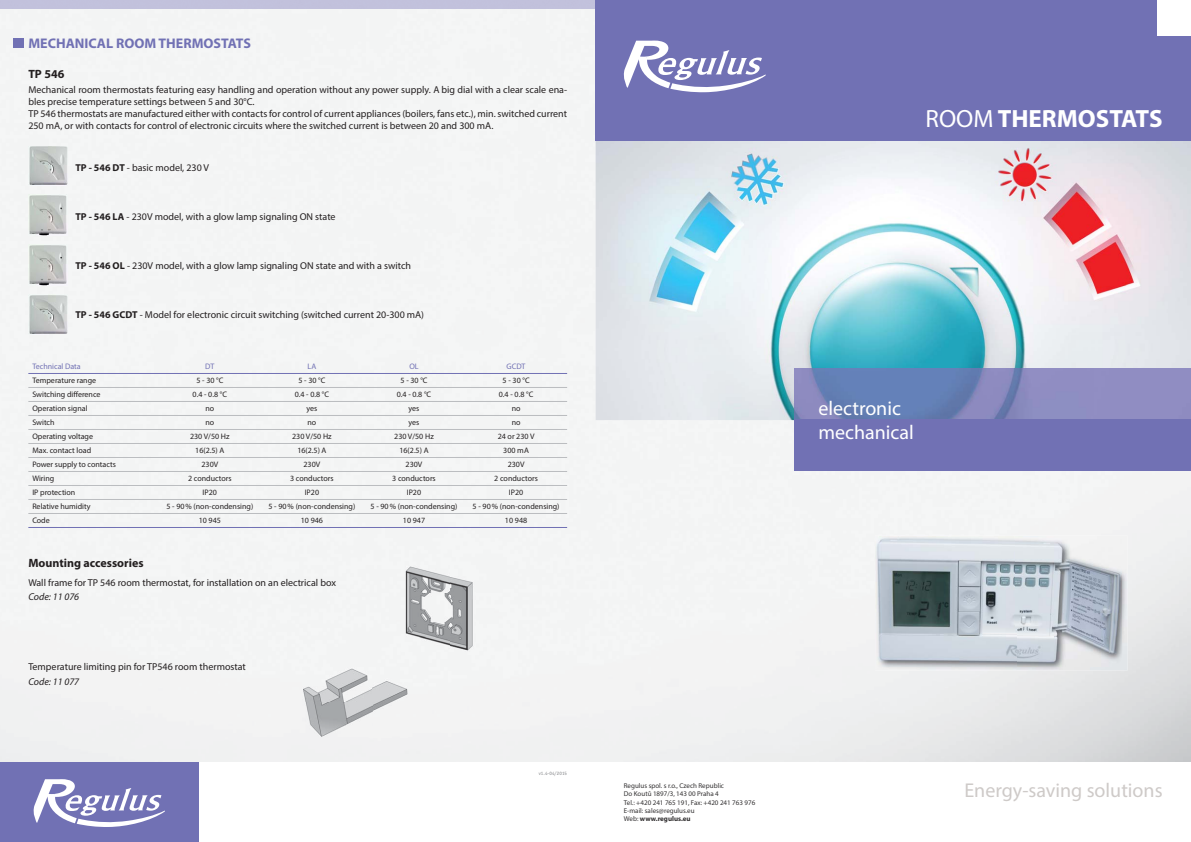
<style>
.page{position:relative;width:1191px;height:842px;background:#fff}
.page>*{position:absolute;margin:0;border:0;box-sizing:border-box;transform-origin:0 0}
.t1{font:700 25px "Myriad Pro";color:#fff}
.t2{font:20px "Myriad Pro";color:#cecac8}
.t3{font:20px/24px "Myriad Pro";color:#fff}
.t4{font:700 14px "Myriad Pro";color:#7171b4}
.t5{font:700 12px "Myriad Pro";color:#231f20}
.t6{font:10px/12px "Myriad Pro";color:#231f20}
.t7{font:italic 10px "Myriad Pro";color:#231f20}
.t8{font:8px "Myriad Pro";color:#231f20}
.t9{font:8px "Myriad Pro";color:#7171b4}
.t10{font:7px/8.4px "Myriad Pro";color:#323031}
.t11{font:5px "Officina Sans ITC Pro";letter-spacing:.015em;color:#808285}
.s1{font-weight:700}
.s2{font-weight:400}
</style>
<div class="page">
<img style="left:595px;top:140px;width:596px;height:280px">
<div style="left:0;top:0;width:595px;height:9px;background:#c2c1dc"></div>
<div style="left:0;top:763px;width:199px;height:79px;background:#7171b4"></div>
<svg style="left:33px;top:779px;width:132px;height:48px"></svg>
<div style="left:595px;top:0;width:596px;height:140px;background:#7171b4"></div>
<div style="left:1157px;top:0;width:34px;height:35px;background:#fff"></div>
<svg style="left:623px;top:41px;width:142px;height:51px"></svg>
<img style="left:875px;top:535px;width:252px;height:135px">
<img style="left:875px;top:536px;width:246px;height:130px">
<img style="left:28px;top:146px;width:40px;height:40px">
<img style="left:28px;top:294px;width:40px;height:40px">
<img style="left:28px;top:195px;width:39px;height:40px">
<img style="left:28px;top:245px;width:39px;height:40px">
<img style="left:401px;top:565px;width:74px;height:86px">
<img style="left:302px;top:667px;width:106px;height:70px">
<img style="left:794px;top:369px;width:397px;height:51px">
<div style="left:794px;top:420px;width:397px;height:51px;background:#7171b4"></div>
<div style="left:13px;top:38px;width:11px;height:10px;background:#7171b4"></div>
<hr style="left:28px;top:387px;width:539px;height:1px;background:#bbbdc0">
<hr style="left:28px;top:401px;width:539px;height:1px;background:#bbbdc0">
<hr style="left:28px;top:415px;width:539px;height:1px;background:#bbbdc0">
<hr style="left:28px;top:429px;width:539px;height:1px;background:#bbbdc0">
<hr style="left:28px;top:443px;width:539px;height:1px;background:#bbbdc0">
<hr style="left:28px;top:457px;width:539px;height:1px;background:#bbbdc0">
<hr style="left:28px;top:471px;width:539px;height:1px;background:#bbbdc0">
<hr style="left:28px;top:485px;width:539px;height:1px;background:#bbbdc0">
<hr style="left:28px;top:373px;width:539px;height:1px;background:#7171b4">
<hr style="left:28px;top:499px;width:539px;height:1px;background:#bbbdc0">
<hr style="left:28px;top:513px;width:539px;height:1px;background:#bbbdc0">
<hr style="left:28px;top:527px;width:539px;height:1px;background:#7171b4">
<h3 class="t4" style="left:28px;top:38px;width:224px">MECHANICAL ROOM THERMOSTATS</h3>
<p class="t6" style="left:28px;top:84px;width:540px">Mechanical room thermostats featuring easy handling and operation without any power supply. A big dial with a clear scale ena&shy;bles precise temperature settings between 5 and 30°C.<br>TP 546 thermostats are manufactured either with contacts for control of current appliances (boilers, fans etc.), min. switched current 250 mA, or with contacts for control of electronic circuits where the switched current is between 20 and 300 mA.</p>
<p class="t5" style="left:28px;top:69px;width:37px">TP 546</p>
<p class="t6" style="left:75px;top:162px;width:135px"><span class="s1">TP - 546 DT</span> - basic model, 230 V</p>
<p class="t6" style="left:75px;top:211px;width:262px"><span class="s1">TP - 546 LA</span> - 230V model, with a glow lamp signaling ON state</p>
<p class="t6" style="left:75px;top:260px;width:337px"><span class="s1">TP - 546 OL</span> - 230V model, with a glow lamp signaling ON state and with a switch</p>
<p class="t6" style="left:75px;top:309px;width:350px"><span class="s1">TP - 546 GCDT</span> - Model for electronic circuit switching (switched current 20-300 mA)</p>
<p class="t9" style="left:32px;top:364px;width:50px">Technical Data</p>
<p class="t9" style="left:205px;top:364px;width:11px">DT</p>
<p class="t9" style="left:307px;top:364px;width:10px">LA</p>
<p class="t9" style="left:409px;top:364px;width:11px">OL</p>
<p class="t9" style="left:506px;top:364px;width:20px">GCDT</p>
<p class="t8" style="left:32px;top:378px;width:65px">Temperature range</p>
<p class="t8" style="left:196px;top:378px;width:29px">5 - 30 °C</p>
<p class="t8" style="left:298px;top:378px;width:29px">5 - 30 °C</p>
<p class="t8" style="left:400px;top:378px;width:29px">5 - 30 °C</p>
<p class="t8" style="left:502px;top:378px;width:29px">5 - 30 °C</p>
<p class="t8" style="left:32px;top:392px;width:70px">Switching difference</p>
<p class="t8" style="left:193px;top:392px;width:36px">0.4 - 0.8 °C</p>
<p class="t8" style="left:295px;top:392px;width:36px">0.4 - 0.8 °C</p>
<p class="t8" style="left:397px;top:392px;width:36px">0.4 - 0.8 °C</p>
<p class="t8" style="left:499px;top:392px;width:36px">0.4 - 0.8 °C</p>
<p class="t8" style="left:32px;top:406px;width:57px">Operation signal</p>
<p class="t8" style="left:205px;top:406px;width:10px">no</p>
<p class="t8" style="left:306px;top:406px;width:12px">yes</p>
<p class="t8" style="left:408px;top:406px;width:12px">yes</p>
<p class="t8" style="left:512px;top:406px;width:10px">no</p>
<p class="t8" style="left:32px;top:420px;width:24px">Switch</p>
<p class="t8" style="left:205px;top:420px;width:10px">no</p>
<p class="t8" style="left:307px;top:420px;width:10px">no</p>
<p class="t8" style="left:408px;top:420px;width:12px">yes</p>
<p class="t8" style="left:511px;top:420px;width:10px">no</p>
<p class="t8" style="left:32px;top:434px;width:62px">Operating voltage</p>
<p class="t8" style="left:190px;top:434px;width:41px">230 V/50 Hz</p>
<p class="t8" style="left:292px;top:434px;width:41px">230 V/50 Hz</p>
<p class="t8" style="left:394px;top:434px;width:41px">230 V/50 Hz</p>
<p class="t8" style="left:498px;top:434px;width:38px">24 or 230 V</p>
<p class="t8" style="left:32px;top:448px;width:60px">Max. contact load</p>
<p class="t8" style="left:195px;top:448px;width:31px">16(2.5) A</p>
<p class="t8" style="left:297px;top:448px;width:31px">16(2.5) A</p>
<p class="t8" style="left:399px;top:448px;width:31px">16(2.5) A</p>
<p class="t8" style="left:503px;top:448px;width:27px">300 mA</p>
<p class="t8" style="left:32px;top:462px;width:85px">Power supply to contacts</p>
<p class="t8" style="left:201px;top:462px;width:18px">230V</p>
<p class="t8" style="left:303px;top:462px;width:18px">230V</p>
<p class="t8" style="left:405px;top:462px;width:18px">230V</p>
<p class="t8" style="left:508px;top:462px;width:18px">230V</p>
<p class="t8" style="left:32px;top:476px;width:23px">Wiring</p>
<p class="t8" style="left:188px;top:476px;width:45px">2 conductors</p>
<p class="t8" style="left:290px;top:476px;width:45px">3 conductors</p>
<p class="t8" style="left:392px;top:476px;width:45px">3 conductors</p>
<p class="t8" style="left:494px;top:476px;width:45px">2 conductors</p>
<p class="t8" style="left:32px;top:490px;width:44px">IP protection</p>
<p class="t8" style="left:203px;top:490px;width:16px">IP20</p>
<p class="t8" style="left:305px;top:490px;width:16px">IP20</p>
<p class="t8" style="left:407px;top:490px;width:16px">IP20</p>
<p class="t8" style="left:509px;top:490px;width:16px">IP20</p>
<p class="t8" style="left:32px;top:504px;width:60px">Relative humidity</p>
<p class="t8" style="left:166px;top:504px;width:88px">5 - 90 % (non-condensing)</p>
<p class="t8" style="left:268px;top:504px;width:88px">5 - 90 % (non-condensing)</p>
<p class="t8" style="left:370px;top:504px;width:88px">5 - 90 % (non-condensing)</p>
<p class="t8" style="left:472px;top:504px;width:88px">5 - 90 % (non-condensing)</p>
<p class="t8" style="left:32px;top:518px;width:19px">Code</p>
<p class="t8" style="left:199px;top:518px;width:24px">10 945</p>
<p class="t8" style="left:301px;top:518px;width:24px">10 946</p>
<p class="t8" style="left:403px;top:518px;width:24px">10 947</p>
<p class="t8" style="left:505px;top:518px;width:24px">10 948</p>
<p class="t5" style="left:28px;top:558px;width:117px">Mounting accessories</p>
<p class="t6" style="left:28px;top:577px;width:309px">Wall frame for TP 546 room thermostat, for installation on an electrical box</p>
<p class="t7" style="left:28px;top:593px;width:52px">Code: 11 076</p>
<p class="t6" style="left:28px;top:662px;width:219px">Temperature limiting pin for TP546 room thermostat</p>
<p class="t7" style="left:28px;top:678px;width:52px">Code: 11 077</p>
<p class="t11" style="left:539px;top:771px;width:30px">v1.4-04/2015</p>
<h1 class="t1" style="left:925px;top:109px;width:239px"><span class="s2">ROOM</span> THERMOSTATS</h1>
<h2 class="t3" style="left:818px;top:399px;width:97px">electronic mechanical</h2>
<p class="t10" style="left:624px;top:782px;width:133px">Regulus spol. s r.o., Czech Republic<br>Do Koutů 1897/3, 143 00 Praha 4<br>Tel.: +420 241 765 191, Fax: +420 241 763 976<br>E-mail: sales@regulus.eu<br>Web: <span class="s1">www.regulus.eu</span></p>
<h2 class="t2" style="left:964px;top:782px;width:200px">Energy-saving solutions</h2>
</div>
